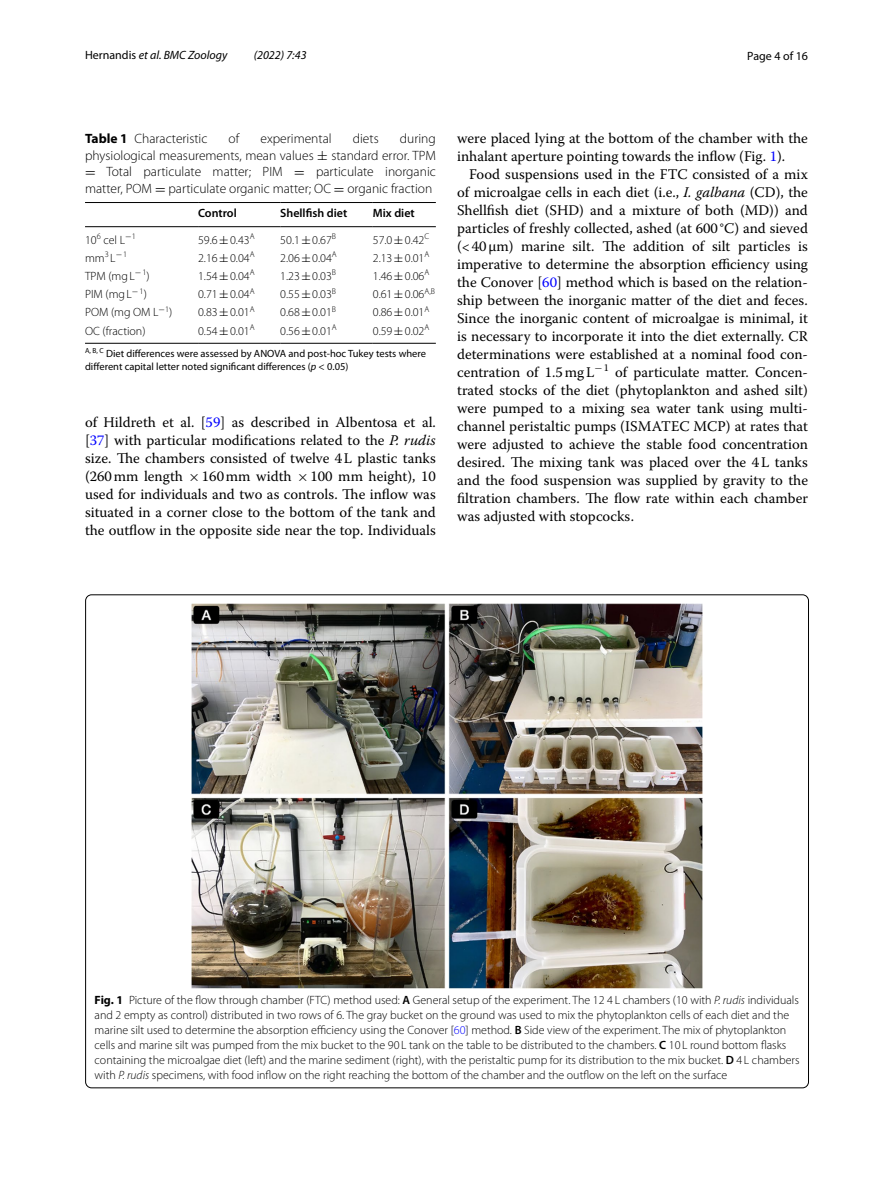
<style>
.page{position:relative;width:893px;height:1187px;background:#fff}
.page>*{position:absolute;margin:0;border:0;box-sizing:border-box;transform-origin:0 0}
.t1{font:14.7px/18px "Warnock Pro";color:#000;text-align:justify}
.t2{font:300 13.5px/16.5px "Myriad Pro";color:#000;text-align:justify}
.t3{font:300 12px/15px "Myriad Pro";color:#000}
.t4{font:italic 12px "Myriad Pro";color:#000}
.t5{font:600 12px "Myriad Pro";color:#000}
.t6{font:12px "Myriad Pro";color:#000}
.t7{font:10.5px/12.8px "Myriad Pro";color:#000}
.s1{font-style:normal}
.s2{font-weight:700}
.s3{font-family:"MTSY";font-weight:400}
.s4{font-style:italic}
.s5{color:#00f}
.s6{font-family:"MTSY"}
.s7{font-weight:600}
</style>
<div class="page">
<hr style="left:85px;top:202px;width:113px;height:1px;background:#000">
<hr style="left:85px;top:226px;width:113px;height:1px;background:#000">
<hr style="left:198px;top:202px;width:82px;height:1px;background:#000">
<hr style="left:198px;top:226px;width:82px;height:1px;background:#000">
<hr style="left:280px;top:202px;width:93px;height:1px;background:#000">
<hr style="left:280px;top:226px;width:93px;height:1px;background:#000">
<hr style="left:373px;top:202px;width:63px;height:1px;background:#000">
<hr style="left:373px;top:226px;width:63px;height:1px;background:#000">
<hr style="left:85px;top:343px;width:113px;height:1px;background:#000">
<hr style="left:198px;top:343px;width:82px;height:1px;background:#000">
<hr style="left:280px;top:343px;width:93px;height:1px;background:#000">
<hr style="left:373px;top:343px;width:63px;height:1px;background:#000">
<img style="left:192px;top:603px;width:510px;height:385px">
<p class="t4" style="left:85px;top:48px;width:144px"><span class="s1">Hernandis</span> et al. BMC Zoology</p>
<p class="t4" style="left:254px;top:48px;width:54px">(2022) 7:43</p>
<p class="t6" style="left:747px;top:48px;width:62px">Page 4 of 16</p>
<p class="t2" style="left:85px;top:130px;width:124px"><span class="s2">Table 1</span> Characteristic</p>
<p class="t2" style="left:229px;top:130px;width:12px">of</p>
<p class="t2" style="left:260px;top:130px;width:73px">experimental</p>
<p class="t2" style="left:353px;top:130px;width:27px">diets</p>
<p class="t2" style="left:85px;top:130px;width:352px;text-indent:315px">during physiological measurements, mean values <span class="s3">±</span> standard error. TPM <span class="s3">=</span> Total particulate matter; PIM <span class="s3">=</span> particulate inorganic matter, POM <span class="s3">=</span> particulate organic matter; OC <span class="s3">=</span> organic fraction</p>
<p class="t5" style="left:198px;top:205px;width:40px">Control</p>
<p class="t5" style="left:280px;top:205px;width:68px">Shellfish diet</p>
<p class="t5" style="left:373px;top:205px;width:43px">Mix diet</p>
<p class="t3" style="left:85px;top:232px;width:52px">10<sup>6</sup> cel L<sup>−</sup><sup>1</sup></p>
<p class="t3" style="left:198px;top:232px;width:58px">59.6<span class="s3">±</span>0.43<sup>A</sup></p>
<p class="t3" style="left:280px;top:232px;width:57px">50.1<span class="s3">±</span>0.67<sup>B</sup></p>
<p class="t3" style="left:373px;top:232px;width:58px">57.0<span class="s3">±</span>0.42<sup>C</sup></p>
<p class="t3" style="left:85px;top:251px;width:44px">mm<sup>3</sup> -L<sup>−</sup><sup>1</sup></p>
<p class="t3" style="left:198px;top:251px;width:58px">2.16<span class="s3">±</span>0.04<sup>A</sup></p>
<p class="t3" style="left:280px;top:251px;width:58px">2.06<span class="s3">±</span>0.04<sup>A</sup></p>
<p class="t3" style="left:373px;top:251px;width:58px">2.13<span class="s3">±</span>0.01<sup>A</sup></p>
<p class="t3" style="left:85px;top:269px;width:66px">TPM (mg -L<sup>−</sup><sup>1</sup>)</p>
<p class="t3" style="left:198px;top:269px;width:58px">1.54<span class="s3">±</span>0.04<sup>A</sup></p>
<p class="t3" style="left:280px;top:269px;width:57px">1.23<span class="s3">±</span>0.03<sup>B</sup></p>
<p class="t3" style="left:373px;top:269px;width:58px">1.46<span class="s3">±</span>0.06<sup>A</sup></p>
<p class="t3" style="left:85px;top:287px;width:63px">PIM (mg -L<sup>−</sup><sup>1</sup>)</p>
<p class="t3" style="left:198px;top:287px;width:58px">0.71<span class="s3">±</span>0.04<sup>A</sup></p>
<p class="t3" style="left:280px;top:287px;width:57px">0.55<span class="s3">±</span>0.03<sup>B</sup></p>
<p class="t3" style="left:373px;top:287px;width:64px">0.61<span class="s3">±</span>0.06<sup>A,B</sup></p>
<p class="t3" style="left:85px;top:305px;width:89px">POM (mg OM L<sup>−</sup><sup>1</sup>)</p>
<p class="t3" style="left:198px;top:305px;width:58px">0.83<span class="s3">±</span>0.01<sup>A</sup></p>
<p class="t3" style="left:280px;top:305px;width:57px">0.68<span class="s3">±</span>0.01<sup>B</sup></p>
<p class="t3" style="left:373px;top:305px;width:58px">0.86<span class="s3">±</span>0.01<sup>A</sup></p>
<p class="t3" style="left:85px;top:323px;width:62px">OC (fraction)</p>
<p class="t3" style="left:198px;top:323px;width:58px">0.54<span class="s3">±</span>0.01<sup>A</sup></p>
<p class="t3" style="left:280px;top:323px;width:58px">0.56<span class="s3">±</span>0.01<sup>A</sup></p>
<p class="t3" style="left:373px;top:323px;width:58px">0.59<span class="s3">±</span>0.02<sup>A</sup></p>
<p class="t7" style="left:85px;top:347px;width:343px"><sup>A,</sup> <sup>B,</sup> <sup>C</sup> Diet differences were assessed by ANOVA and post-hoc Tukey tests where different capital letter noted significant differences (<span class="s4">p</span> &lt; 0.05)</p>
<p class="t1" style="left:85px;top:413px;width:352px">of Hildreth et al. [<span class="s5">59</span>] as described in Albentosa et al. [<span class="s5">37</span>] with particular modifications related to the <span class="s4">P. rudis </span>size. The chambers consisted of twelve 4L plastic tanks (260mm length <span class="s6">×</span>160mm width <span class="s6">×</span>100 mm height), 10 used for individuals and two as controls. The inflow was situated in a corner close to the bottom of the tank and the outflow in the opposite side near the top. Individuals</p>
<p class="t1" style="left:457px;top:128px;width:352px">were placed lying at the bottom of the chamber with the inhalant aperture pointing towards the inflow (Fig. <span class="s5">1</span>).</p>
<p class="t1" style="left:457px;top:164px;width:352px;text-indent:12px">Food suspensions used in the FTC consisted of a mix of microalgae cells in each diet (i.e., <span class="s4">I. galbana</span> (CD), the Shellfish diet (SHD) and a mixture of both (MD)) and particles of freshly collected, ashed (at 600 °C) and sieved (&lt;40μm) marine silt. The addition of silt particles is imperative to determine the absorption efficiency using the Conover [<span class="s5">60</span>] method which is based on the relation&shy;ship between the inorganic matter of the diet and feces.<br>Since the inorganic content of microalgae is minimal, it is necessary to incorporate it into the diet externally. CR determinations were established at a nominal food con&shy;centration of 1.5mg -L<sup>−</sup><sup>1</sup> of particulate matter. Concen&shy;trated stocks of the diet (phytoplankton and ashed silt) were pumped to a mixing sea water tank using multi&shy;channel peristaltic pumps (ISMATEC MCP) at rates that were adjusted to achieve the stable food concentration desired. The mixing tank was placed over the 4L tanks and the food suspension was supplied by gravity to the filtration chambers. The flow rate within each chamber was adjusted with stopcocks.</p>
<p class="t3" style="left:95px;top:992px;width:706px"><span class="s2">Fig. 1</span> Picture of the flow through chamber (FTC) method used: <span class="s7">A</span> General setup of the experiment. The 12 4 L chambers (10 with <span class="s4">P. rudis</span> individuals and 2 empty as control) distributed in two rows of 6. The gray bucket on the ground was used to mix the phytoplankton cells of each diet and the marine silt used to determine the absorption efficiency using the Conover [<span class="s5">60</span>] method. <span class="s7">B</span> Side view of the experiment. The mix of phytoplankton cells and marine silt was pumped from the mix bucket to the 90 L tank on the table to be distributed to the chambers. <span class="s7">C</span> 10 L round bottom flasks containing the microalgae diet (left) and the marine sediment (right), with the peristaltic pump for its distribution to the mix bucket. <span class="s7">D</span> 4 L chambers with <span class="s4">P. rudis</span> specimens, with food inflow on the right reaching the bottom of the chamber and the outflow on the left on the surface</p>
</div>
